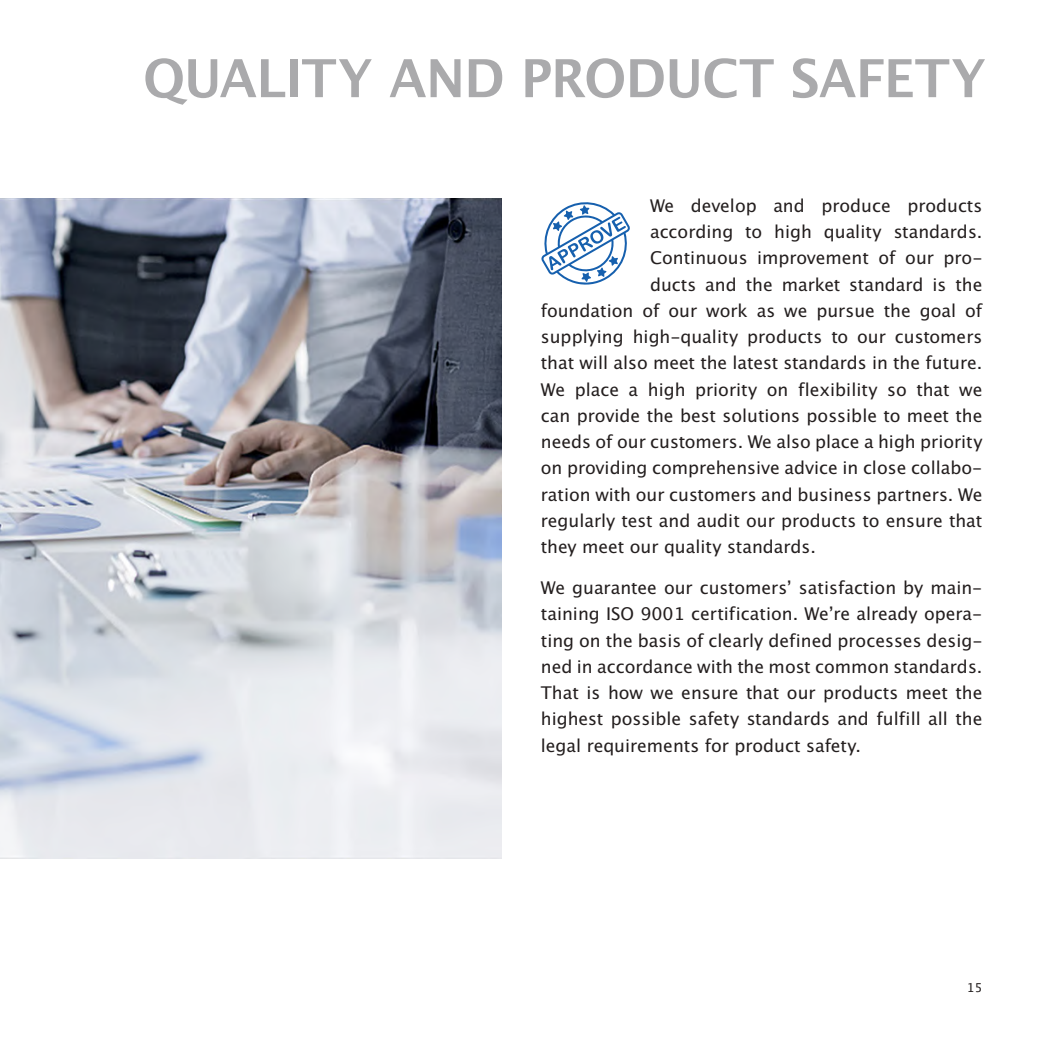
<style>
.page{position:relative;width:1042px;height:1042px;background:#fff}
.page>*{position:absolute;margin:0;border:0;box-sizing:border-box;transform-origin:0 0}
.t1{font:52.5px "Lucida San Dem";letter-spacing:-.015em;color:#aaaaac}
.t2{font:17.5px/26.2px "Lucida San Rom";color:#241f1f;text-align:justify}
.t3{font:12.25px "Lucida San Rom";color:#241f1f}
</style>
<div class="page">
<svg style="left:541px;top:202px;width:89px;height:83px"></svg>
<img style="left:0;top:198px;width:501px;height:661px">
<h1 class="t1" style="left:143px;top:46px;width:844px">QUALITY AND PRODUCT SAFETY</h1>
<p class="t2" style="left:650px;top:193px;width:334px">We develop and produce products</p>
<p class="t2" style="left:650px;top:219px;width:334px">according to high quality standards.</p>
<p class="t2" style="left:650px;top:245px;width:334px">Continuous improvement of our pro-</p>
<p class="t2" style="left:650px;top:271px;width:334px">ducts and the market standard is the</p>
<p class="t2" style="left:541px;top:298px;width:443px">foundation of our work as we pursue the goal of</p>
<p class="t2" style="left:541px;top:324px;width:443px">supplying high-quality products to our customers</p>
<p class="t2" style="left:541px;top:350px;width:443px">that will also meet the latest standards in the future.</p>
<p class="t2" style="left:541px;top:376px;width:443px">We place a high priority on flexibility so that we</p>
<p class="t2" style="left:541px;top:403px;width:443px">can provide the best solutions possible to meet the</p>
<p class="t2" style="left:541px;top:429px;width:443px">needs of our customers. We also place a high priority</p>
<p class="t2" style="left:541px;top:455px;width:443px">on providing comprehensive advice in close collabo-</p>
<p class="t2" style="left:541px;top:481px;width:443px">ration with our customers and business partners. We</p>
<p class="t2" style="left:541px;top:508px;width:443px">regularly test and audit our products to ensure that</p>
<p class="t2" style="left:541px;top:534px;width:277px">they meet our quality standards.</p>
<p class="t2" style="left:541px;top:575px;width:443px">We guarantee our customers’ satisfaction by main&shy;taining ISO 9001 certification. We’re already opera&shy;ting on the basis of clearly defined processes desig&shy;ned in accordance with the most common standards.<br>That is how we ensure that our products meet the highest possible safety standards and fulfill all the legal requirements for product safety.</p>
<p class="t3" style="left:967px;top:979px;width:17px">15</p>
</div>
